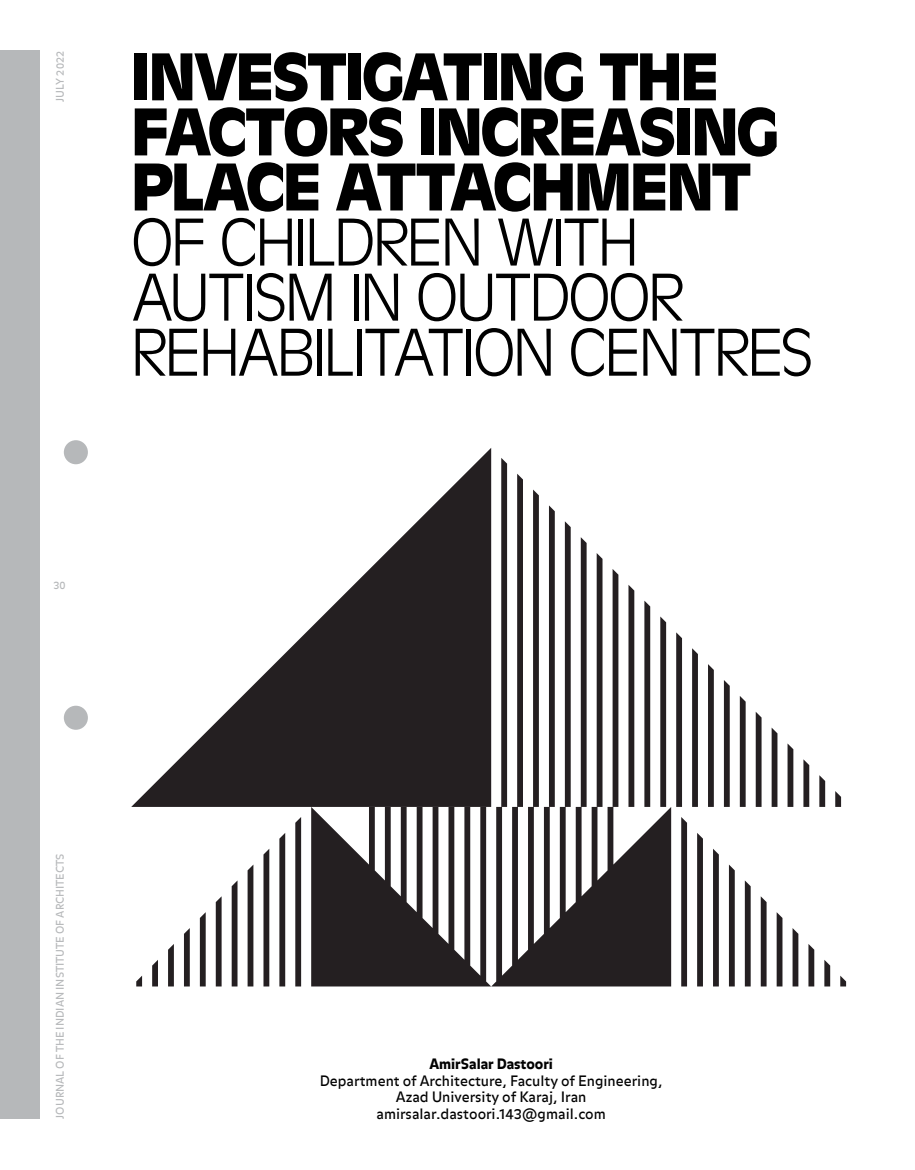
<style>
.page{position:relative;width:915px;height:1170px;background:#fff}
.page>*{position:absolute;margin:0;border:0;box-sizing:border-box;transform-origin:0 0}
.t1{font:300 70.35px/55.1px "Antique Oli";letter-spacing:-.03em;color:#000}
.t2{font:700 70.35px/55.1px "Antique Oli";letter-spacing:-.035em;color:#000}
.t3{font:14.25px/16.5px "Balance OT";color:#000;text-align:center}
.t4{font:900 14.25px "Balance OT";color:#000}
.t5{font:10.5px "Balance OT";color:#b6b8ba}
</style>
<div class="page">
<div style="left:0;top:50px;width:39px;height:1068px;background:#b6b8ba"></div>
<div style="left:64px;top:440px;width:24px;height:24px;background:#b6b8ba;border-radius:50%"></div>
<div style="left:64px;top:705px;width:24px;height:24px;background:#b6b8ba;border-radius:50%"></div>
<svg style="left:295px;top:817px;width:6px;height:169px"></svg>
<svg style="left:279px;top:833px;width:6px;height:153px"></svg>
<svg style="left:263px;top:849px;width:6px;height:137px"></svg>
<svg style="left:247px;top:865px;width:6px;height:121px"></svg>
<svg style="left:231px;top:881px;width:6px;height:105px"></svg>
<svg style="left:216px;top:897px;width:5px;height:89px"></svg>
<svg style="left:200px;top:912px;width:6px;height:74px"></svg>
<svg style="left:184px;top:928px;width:6px;height:58px"></svg>
<svg style="left:168px;top:944px;width:6px;height:42px"></svg>
<svg style="left:152px;top:960px;width:6px;height:26px"></svg>
<svg style="left:136px;top:976px;width:6px;height:10px"></svg>
<svg style="left:840px;top:975px;width:5px;height:11px"></svg>
<svg style="left:132px;top:448px;width:359px;height:358px"></svg>
<svg style="left:835px;top:791px;width:5px;height:15px"></svg>
<svg style="left:311px;top:458px;width:518px;height:528px"></svg>
<p class="t5" style="left:54px;top:102px;width:52px;rotate:-90deg">JULY 2022</p>
<h1 class="t2" style="left:131px;top:50px;width:648px">INVESTIGATING THE<br>FACTORS INCREASING<br>PLACE ATTACHMENT</h1>
<h1 class="t1" style="left:131px;top:217px;width:683px">OF CHILDREN WITH<br>AUTISM IN OUTDOOR<br>REHABILITATION CENTRES</h1>
<p class="t5" style="left:53px;top:578px;width:14px">30</p>
<p class="t5" style="left:54px;top:1118px;width:266px;rotate:-90deg">JOURNAL OF THE INDIAN INSTITUTE OF ARCHITECTS</p>
<p class="t4" style="left:429px;top:1055px;width:125px">AmirSalar Dastoori</p>
<p class="t3" style="left:320px;top:1072px;width:344px">Department of Architecture, Faculty of Engineering,<br>Azad University of Karaj, Iran amirsalar.dastoori.143@gmail.com</p>
</div>
